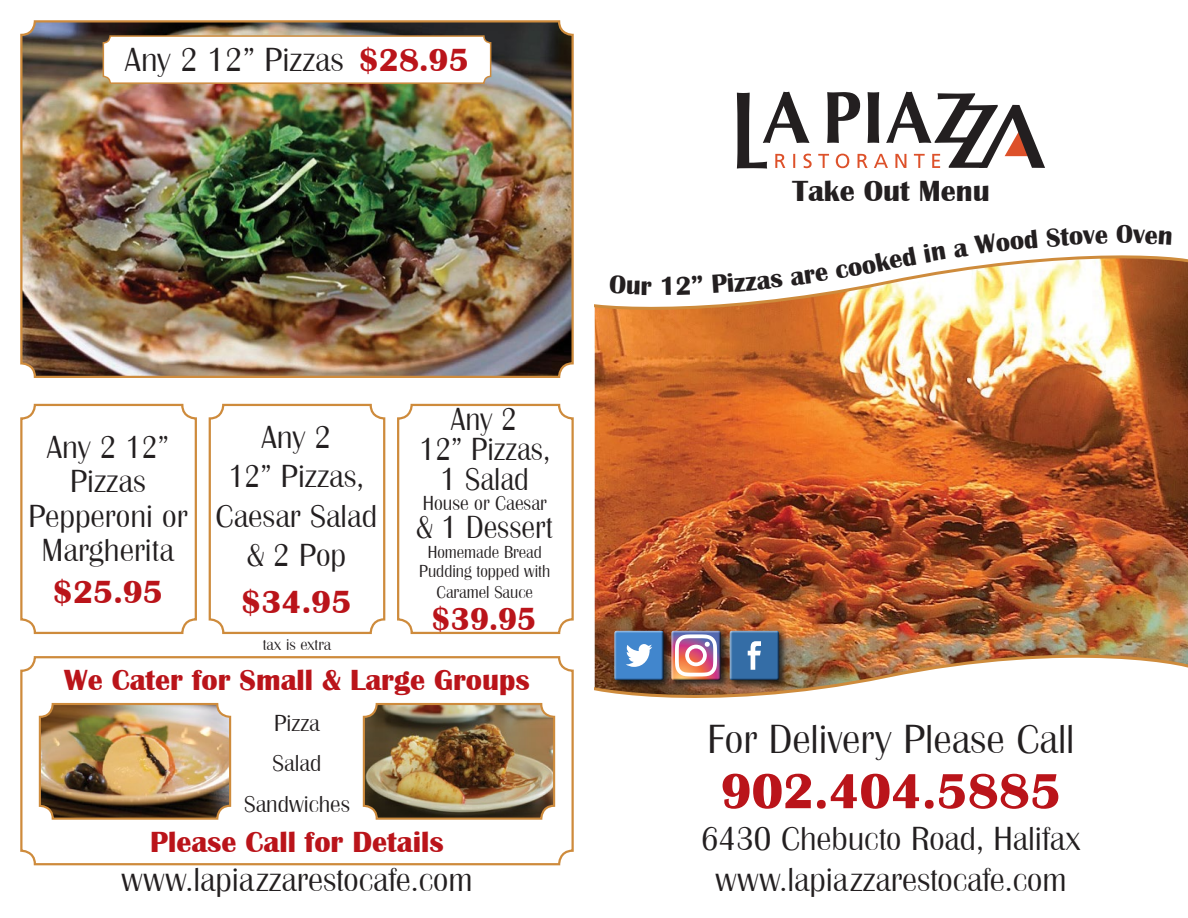
<style>
.page{position:relative;width:1188px;height:918px;background:#fff}
.page>*{position:absolute;margin:0;border:0;box-sizing:border-box;transform-origin:0 0}
.Special_Price{font:700 51px "Britannic";color:#ba141a}
.Special_Price-2{font:500 42px "Britannic";color:#231f20}
.Special{font:500 34.5px "Britannic";color:#231f20}
.Special-2{font:500 33px/34.5px "Britannic";color:#231f20;text-align:center}
.Special-3{font:500 33px/30px "Britannic";color:#231f20;text-align:center;scale:.95 1}
.Special_Price-3{font:700 33px "Britannic";color:#ba141a}
.Special_Price-4{font:700 33px "Britannic";color:#ba141a;scale:.95 1}
.Special-4{font:700 30px "Britannic";color:#ba141a}
.Body_Copy_Indent{font:700 30px "Britannic";color:#231f20}
.Body_Copy_Indent-2{font:700 27px "Britannic";color:#231f20}
.Special-5{font:500 24px "Britannic";color:#231f20}
.Special-6{font:500 21px "Britannic";color:#231f20;scale:.95 1}
.Special-7{font:500 18px/20.2px "Britannic";color:#231f20;text-align:center;scale:.95 1}
.Body_Copy{font:500 16.5px "Britannic";color:#231f20}
.s1{font-weight:700;font-size:33px;color:#ba141a}
</style>
<div class="page">
<img style="left:594px;top:255px;width:594px;height:443px">
<svg style="left:737px;top:92px;width:308px;height:77px"></svg>
<img style="left:23px;top:23px;width:548px;height:352px">
<div style="left:20px;top:20px;width:554px;height:358px;border:2px solid #ce8b3c;border-radius:14px"></div>
<div style="left:103px;top:36px;width:388px;height:47px;background:#fff;border-radius:7px"></div>
<div style="left:103px;top:35px;width:388px;height:49px;border:2px solid #ce8b3c;border-radius:7px"></div>
<div style="left:397px;top:404px;width:177px;height:230px;border:2px solid #ce8b3c;border-radius:14px"></div>
<div style="left:20px;top:404px;width:177px;height:230px;border:2px solid #ce8b3c;border-radius:14px"></div>
<div style="left:209px;top:404px;width:176px;height:230px;border:2px solid #ce8b3c;border-radius:14px"></div>
<div style="left:20px;top:656px;width:554px;height:209px;border:2px solid #ce8b3c;border-radius:14px"></div>
<img style="left:42px;top:706px;width:186px;height:111px">
<div style="left:39px;top:703px;width:192px;height:117px;border:2px solid #ce8b3c;border-radius:13px"></div>
<img style="left:366px;top:706px;width:186px;height:111px">
<div style="left:363px;top:703px;width:192px;height:117px;border:2px solid #ce8b3c;border-radius:13px"></div>
<div style="left:611px;top:628px;width:177px;height:61px;background:#020d14;opacity:.75"></div>
<div style="left:613px;top:631px;width:168px;height:51px;background:#020d14;opacity:.75"></div>
<svg style="left:610px;top:275px;width:42px;height:20px"></svg>
<svg style="left:662px;top:275px;width:41px;height:20px"></svg>
<svg style="left:712px;top:273px;width:71px;height:20px"></svg>
<svg style="left:790px;top:267px;width:39px;height:19px"></svg>
<svg style="left:835px;top:261px;width:28px;height:18px"></svg>
<svg style="left:923px;top:255px;width:23px;height:7px"></svg>
<svg style="left:953px;top:255px;width:85px;height:3px"></svg>
<p class="Special" style="left:125px;top:41px;width:346px">Any 2 12” Pizzas <span class="s1">$28.95</span></p>
<p class="Special-2" style="left:28px;top:429px;width:161px">Any 2 12”<br>Pizzas<br>Pepperoni or<br>Margherita</p>
<p class="Special_Price-3" style="left:53px;top:573px;width:112px">$25.95</p>
<p class="Special-2" style="left:261px;top:419px;width:71px">Any 2</p>
<p class="Special-3" style="left:229px;top:461px;width:144px">12” Pizzas,</p>
<p class="Special-2" style="left:216px;top:498px;width:163px">Caesar Salad</p>
<p class="Special-2" style="left:247px;top:538px;width:101px">&amp; 2 Pop</p>
<p class="Special_Price-3" style="left:241px;top:583px;width:112px">$34.95</p>
<p class="Body_Copy" style="left:263px;top:635px;width:70px">tax is extra</p>
<p class="Special-3" style="left:451px;top:404px;width:71px">Any 2</p>
<p class="Special-3" style="left:419px;top:434px;width:139px">12” Pizzas,<br>1 Salad</p>
<p class="Special-6" style="left:423px;top:491px;width:132px">House or Caesar</p>
<p class="Special-3" style="left:416px;top:512px;width:146px">&amp; 1 Dessert</p>
<p class="Special-7" style="left:419px;top:541px;width:139px">Homemade Bread<br>Pudding topped with<br>Caramel Sauce</p>
<p class="Special_Price-4" style="left:432px;top:601px;width:112px">$39.95</p>
<p class="Special-4" style="left:64px;top:663px;width:467px">We Cater for Small &amp; Large Groups</p>
<p class="Special-5" style="left:274px;top:710px;width:47px">Pizza</p>
<p class="Special-5" style="left:273px;top:750px;width:50px">Salad</p>
<p class="Special-5" style="left:244px;top:791px;width:107px">Sandwiches</p>
<p class="Special-4" style="left:150px;top:825px;width:295px">Please Call for Details</p>
<p class="Special" style="left:121px;top:861px;width:353px">www.lapiazzarestocafe.com</p>
<p class="Body_Copy_Indent" style="left:793px;top:174px;width:199px">Take Out Menu</p>
<p class="Body_Copy_Indent-2" style="left:859px;top:251px;width:57px;rotate:-11deg">oked</p>
<p class="Body_Copy_Indent-2" style="left:1116px;top:219px;width:19px">O</p>
<p class="Special_Price-2" style="left:707px;top:717px;width:369px">For Delivery Please Call</p>
<p class="Special_Price" style="left:721px;top:763px;width:342px">902.404.5885</p>
<p class="Special" style="left:701px;top:820px;width:381px">6430 Chebucto Road, Halifax</p>
<p class="Special" style="left:715px;top:861px;width:353px">www.lapiazzarestocafe.com</p>
</div>
